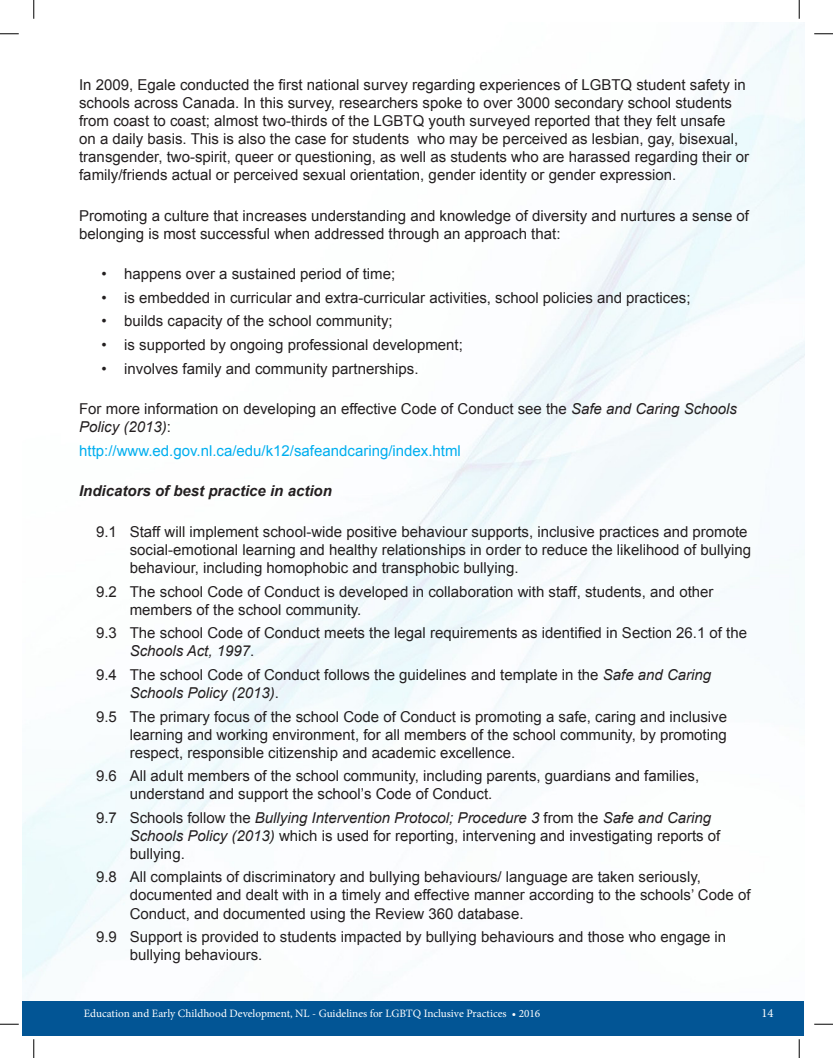
<style>
.page{position:relative;width:833px;height:1058px;background:#fff}
.page>*{position:absolute;margin:0;border:0;box-sizing:border-box;transform-origin:0 0}
.t1{font:15px/18px "Arial";color:#231f20}
.t2{font:15px "Arial";color:#00aeef}
.t3{font:italic 700 15px "Arial";color:#231f20}
.t4{font:12.5px "Minion Pro";color:#fff}
.t5{font:11.25px "Minion Pro";color:#fff}
.s1{font-style:italic}
</style>
<div class="page">
<div style="left:23px;top:1000px;width:781px;height:35px;background:#025595"></div>
<svg style="left:0;top:33px;width:19px;height:2px"></svg>
<svg style="left:814px;top:33px;width:19px;height:2px"></svg>
<svg style="left:0;top:1023px;width:19px;height:2px"></svg>
<svg style="left:814px;top:1023px;width:19px;height:2px"></svg>
<svg style="left:33px;top:0;width:2px;height:19px"></svg>
<svg style="left:33px;top:1039px;width:2px;height:19px"></svg>
<svg style="left:798px;top:0;width:2px;height:19px"></svg>
<svg style="left:798px;top:1039px;width:2px;height:19px"></svg>
<p class="t1" style="left:79px;top:76px;width:671px">In 2009, Egale conducted the first national survey regarding experiences of LGBTQ student safety in schools across Canada. In this survey, researchers spoke to over 3000 secondary school students from coast to coast; almost two-thirds of the LGBTQ youth surveyed reported that they felt unsafe<br>on a daily basis. This is also the case for students who may be perceived as lesbian, gay, bisexual, transgender, two-spirit, queer or questioning, as well as students who are harassed regarding their or family/friends actual or perceived sexual orientation, gender identity or gender expression.</p>
<p class="t1" style="left:79px;top:206px;width:671px">Promoting a culture that increases understanding and knowledge of diversity and nurtures a sense of belonging is most successful when addressed through an approach that:</p>
<p class="t1" style="left:102px;top:265px;width:295px">• happens over a sustained period of time;</p>
<p class="t1" style="left:102px;top:289px;width:590px">• is embedded in curricular and extra-curricular activities, school policies and practices;</p>
<p class="t1" style="left:102px;top:312px;width:292px">• builds capacity of the school community;</p>
<p class="t1" style="left:102px;top:336px;width:363px">• is supported by ongoing professional development;</p>
<p class="t1" style="left:102px;top:359px;width:318px">• involves family and community partnerships.</p>
<p class="t1" style="left:79px;top:400px;width:659px">For more information on developing an effective Code of Conduct see the <span class="s1">Safe and Caring Schools<br>Policy (2013)</span>:</p>
<p class="t2" style="left:79px;top:441px;width:383px">http://www.ed.gov.nl.ca/edu/k12/safeandcaring/index.html</p>
<p class="t3" style="left:79px;top:481px;width:254px">Indicators of best practice in action</p>
<p class="t1" style="left:130px;top:523px;width:623px;text-indent:-34px">9.1 Staff will implement school-wide positive behaviour supports, inclusive practices and promote social-emotional learning and healthy relationships in order to reduce the likelihood of bullying behaviour, including homophobic and transphobic bullying.</p>
<p class="t1" style="left:130px;top:582px;width:585px;text-indent:-34px">9.2 The school Code of Conduct is developed in collaboration with staff, students, and other members of the school community.</p>
<p class="t1" style="left:130px;top:624px;width:618px;text-indent:-34px">9.3 The school Code of Conduct meets the legal requirements as identified in Section 26.1 of the<br><span class="s1">Schools Act, 1997</span>.</p>
<p class="t1" style="left:130px;top:665px;width:583px;text-indent:-34px">9.4 The school Code of Conduct follows the guidelines and template in the <span class="s1">Safe and Caring<br>Schools Policy (2013)</span>.</p>
<p class="t1" style="left:130px;top:707px;width:598px;text-align:justify;text-indent:-34px">9.5 The primary focus of the school Code of Conduct is promoting a safe, caring and inclusive learning and working environment, for all members of the school community, by promoting respect, responsible citizenship and academic excellence.</p>
<p class="t1" style="left:130px;top:767px;width:571px;text-indent:-34px">9.6 All adult members of the school community, including parents, guardians and families, understand and support the school’s Code of Conduct.</p>
<p class="t1" style="left:130px;top:808px;width:592px;text-indent:-34px">9.7 Schools follow the <span class="s1">Bullying Intervention Protocol; Procedure 3</span> from the <span class="s1">Safe and Caring<br>Schools Policy (2013)</span> which is used for reporting, intervening and investigating reports of bullying.</p>
<p class="t1" style="left:130px;top:868px;width:622px;text-indent:-34px">9.8 All complaints of discriminatory and bullying behaviours/ language are taken seriously, documented and dealt with in a timely and effective manner according to the schools’ Code of<br>Conduct, and documented using the Review 360 database.</p>
<p class="t1" style="left:130px;top:928px;width:598px;text-indent:-34px">9.9 Support is provided to students impacted by bullying behaviours and those who engage in bullying behaviours.</p>
<p class="t5" style="left:84px;top:1005px;width:458px">Education and Early Childhood Development, NL - Guidelines for LGBTQ Inclusive Practices • 2016</p>
<p class="t4" style="left:761px;top:1004px;width:13px">14</p>
</div>
